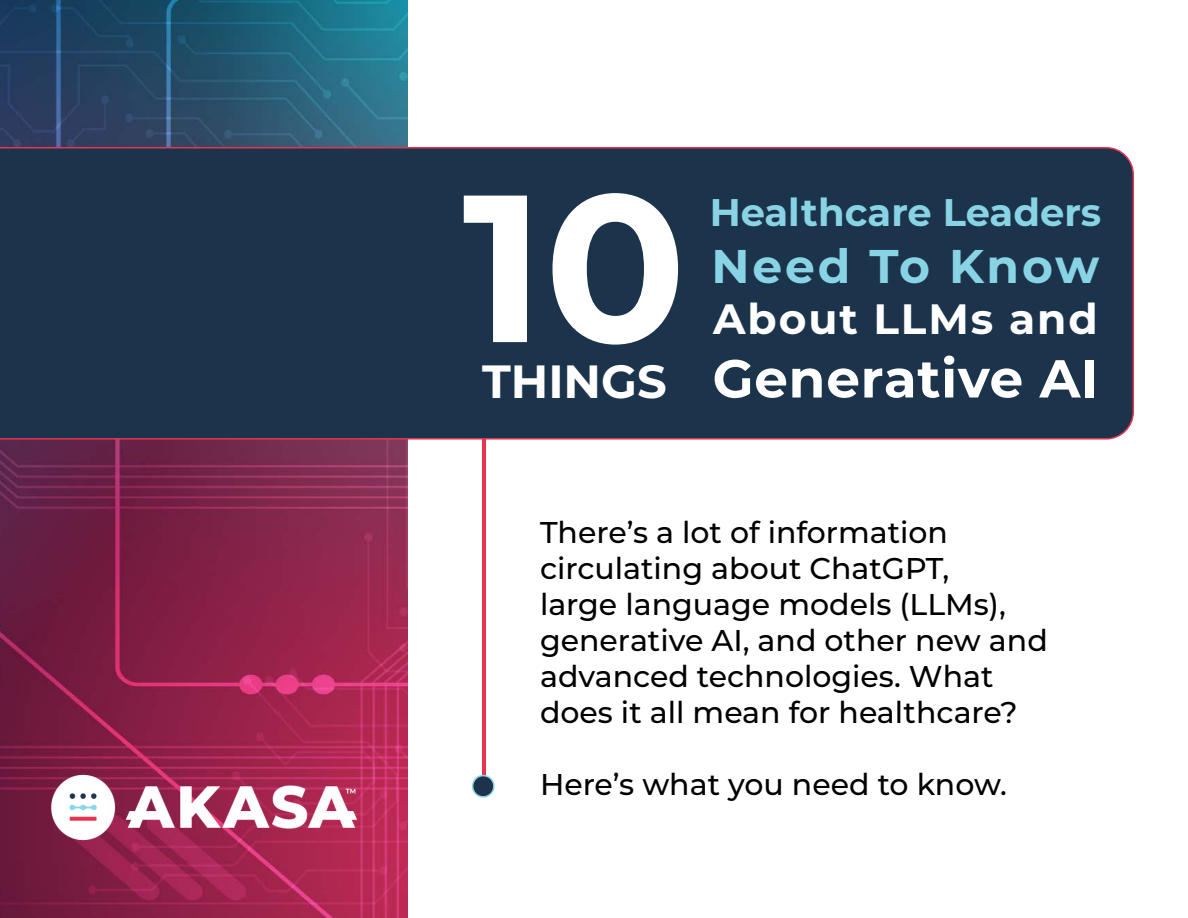
<style>
.page{position:relative;width:1188px;height:918px;background:#fff}
.page>*{position:absolute;margin:0;border:0;box-sizing:border-box;transform-origin:0 0}
.t1{font:700 209.25px "Montserrat";color:#fff}
.t2{font:700 53.25px "Montserrat";letter-spacing:.01em;color:#fff}
.t3{font:700 47.25px "Montserrat";letter-spacing:.06em;color:#89d4e4}
.t4{font:700 46.5px "Montserrat";color:#fff}
.t5{font:700 42.45px "Montserrat";letter-spacing:.045em;color:#fff}
.t6{font:700 38.4px "Montserrat";color:#89d4e4}
.t7{font:500 30px/36px "Montserrat";color:#000}
</style>
<div class="page">
<img style="left:0;top:0;width:408px;height:918px">
<div style="left:0;top:147px;width:1134px;height:293px;background:#1c334c"></div>
<img style="left:50px;top:775px;width:308px;height:65px">
<hr style="left:482px;top:440px;width:3px;height:346px;background:#e7344f">
<div style="left:473px;top:776px;width:21px;height:21px;background:#1c334c;border-radius:50%"></div>
<div style="left:472px;top:775px;width:23px;height:23px;border:2px solid #89d4e4;border-radius:50%"></div>
<h1 class="t1" style="left:462px;top:117px;width:226px">10</h1>
<h3 class="t4" style="left:482px;top:348px;width:186px">THINGS</h3>
<p class="t6" style="left:710px;top:185px;width:393px">Healthcare Leaders</p>
<h3 class="t3" style="left:712px;top:232px;width:389px">Need To Know</h3>
<h3 class="t5" style="left:713px;top:288px;width:386px">About LLMs and</h3>
<h2 class="t2" style="left:713px;top:340px;width:387px">Generative AI</h2>
<p class="t7" style="left:540px;top:513px;width:509px">There’s a lot of information circulating about ChatGPT,<br>large language models (LLMs), generative AI, and other new and advanced technologies. What does it all mean for healthcare?</p>
<p class="t7" style="left:540px;top:765px;width:468px">Here’s what you need to know.</p>
</div>
